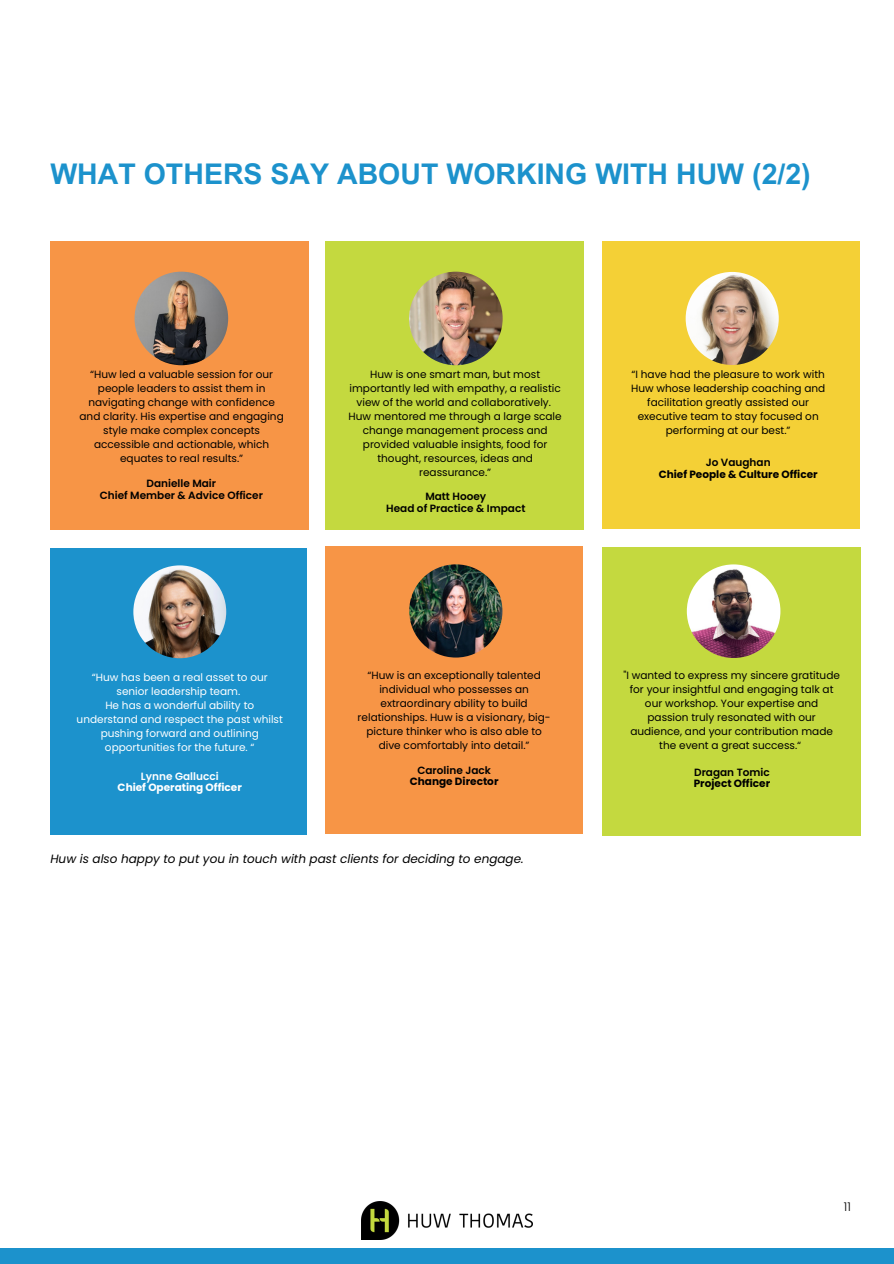
<style>
.page{position:relative;width:894px;height:1264px;background:#fff}
.page>*{position:absolute;margin:0;border:0;box-sizing:border-box;transform-origin:0 0}
.t1{font:700 28.5px "Arial MT Pro";color:#1c92cc}
.t2{font:italic 12px "Poppins";color:#000}
.t3{font:300 12px "Poppins";color:#000}
.t4{font:10.5px/14px "Poppins";color:#000;text-align:center}
.t5{font:10.5px/14px "Poppins";color:#fff;text-align:center}
.t6{font:600 10.5px "Poppins";color:#000}
.t7{font:700 10.5px "Poppins";color:#000}
.t8{font:700 10.5px "Poppins";color:#fff}
.t9{font:600 10.5px "Poppins";color:#fff}
</style>
<div class="page">
<div style="left:0;top:1248px;width:893px;height:15px;background:#1c92cc"></div>
<img style="left:361px;top:1201px;width:171px;height:38px">
<div style="left:50px;top:241px;width:259px;height:288px;background:#f79546"></div>
<img style="left:134px;top:272px;width:94px;height:93px;border-radius:50%">
<div style="left:325px;top:241px;width:258px;height:288px;background:#c4d93f"></div>
<img style="left:409px;top:272px;width:93px;height:93px;border-radius:50%">
<div style="left:601px;top:241px;width:257px;height:287px;background:#f4d036"></div>
<img style="left:685px;top:272px;width:93px;height:93px;border-radius:50%">
<div style="left:50px;top:547px;width:256px;height:287px;background:#1c92cc"></div>
<img style="left:133px;top:565px;width:93px;height:93px;border-radius:50%">
<div style="left:325px;top:546px;width:258px;height:288px;background:#f79546"></div>
<img style="left:409px;top:564px;width:93px;height:93px;border-radius:50%">
<div style="left:602px;top:546px;width:259px;height:289px;background:#c4d93f"></div>
<img style="left:686px;top:564px;width:94px;height:94px;border-radius:50%">
<p class="t1" style="left:50px;top:163px;width:761px">WHAT OTHERS SAY ABOUT WORKING WITH HUW (2/2)</p>
<p class="t4" style="left:79px;top:367px;width:206px">“Huw led a valuable session for our people leaders to assist them in navigating change with confidence and clarity. His expertise and engaging style make complex concepts accessible and actionable, which equates to real results.”</p>
<p class="t4" style="left:349px;top:367px;width:213px">Huw is one smart man, but most importantly led with empathy, a realistic view of the world and collaboratively.</p>
<p class="t4" style="left:348px;top:409px;width:214px">Huw mentored me through a large scale change management process and provided valuable insights, food for thought, resources, ideas and reassurance.”</p>
<h1 class="t6" style="left:146px;top:476px;width:71px">Danielle Mair</h1>
<p class="t6" style="left:100px;top:487px;width:165px">Chief Member &amp; Advice Officer</p>
<p class="t6" style="left:425px;top:489px;width:62px">Matt Hooey</p>
<p class="t6" style="left:386px;top:500px;width:141px">Head of Practice &amp; Impact</p>
<p class="t4" style="left:631px;top:367px;width:196px">“I have had the pleasure to work with<br>Huw whose leadership coaching and facilitation greatly assisted our executive team to stay focused on performing at our best.”</p>
<p class="t6" style="left:705px;top:455px;width:66px">Jo Vaughan</p>
<p class="t7" style="left:658px;top:466px;width:160px">Chief People &amp; Culture Officer</p>
<h3 class="t5" style="left:92px;top:670px;width:177px">“Huw has been a real asset to our senior leadership team.</h3>
<h3 class="t5" style="left:77px;top:698px;width:208px">He has a wonderful ability to understand and respect the past whilst pushing forward and outlining opportunities for the future. “</h3>
<p class="t9" style="left:141px;top:768px;width:79px">Lynne Gallucci</p>
<h3 class="t8" style="left:118px;top:780px;width:126px">Chief Operating Officer</h3>
<h3 class="t4" style="left:357px;top:668px;width:194px">“Huw is an exceptionally talented individual who possesses an extraordinary ability to build relationships. Huw is a visionary, big&shy;picture thinker who is also able to dive comfortably into detail.”</h3>
<h3 class="t4" style="left:623px;top:668px;width:218px">"I wanted to express my sincere gratitude for your insightful and engaging talk at our workshop. Your expertise and passion truly resonated with our audience, and your contribution made the event a great success.“</h3>
<h3 class="t6" style="left:694px;top:764px;width:77px">Dragan Tomic</h3>
<h3 class="t7" style="left:693px;top:776px;width:78px">Project Officer</h3>
<h3 class="t6" style="left:417px;top:762px;width:75px">Caroline Jack</h3>
<h3 class="t7" style="left:409px;top:774px;width:90px">Change Director</h3>
<h2 class="t2" style="left:50px;top:850px;width:474px">Huw is also happy to put you in touch with past clients for deciding to engage.</h2>
<p class="t3" style="left:843px;top:1198px;width:9px">11</p>
</div>
